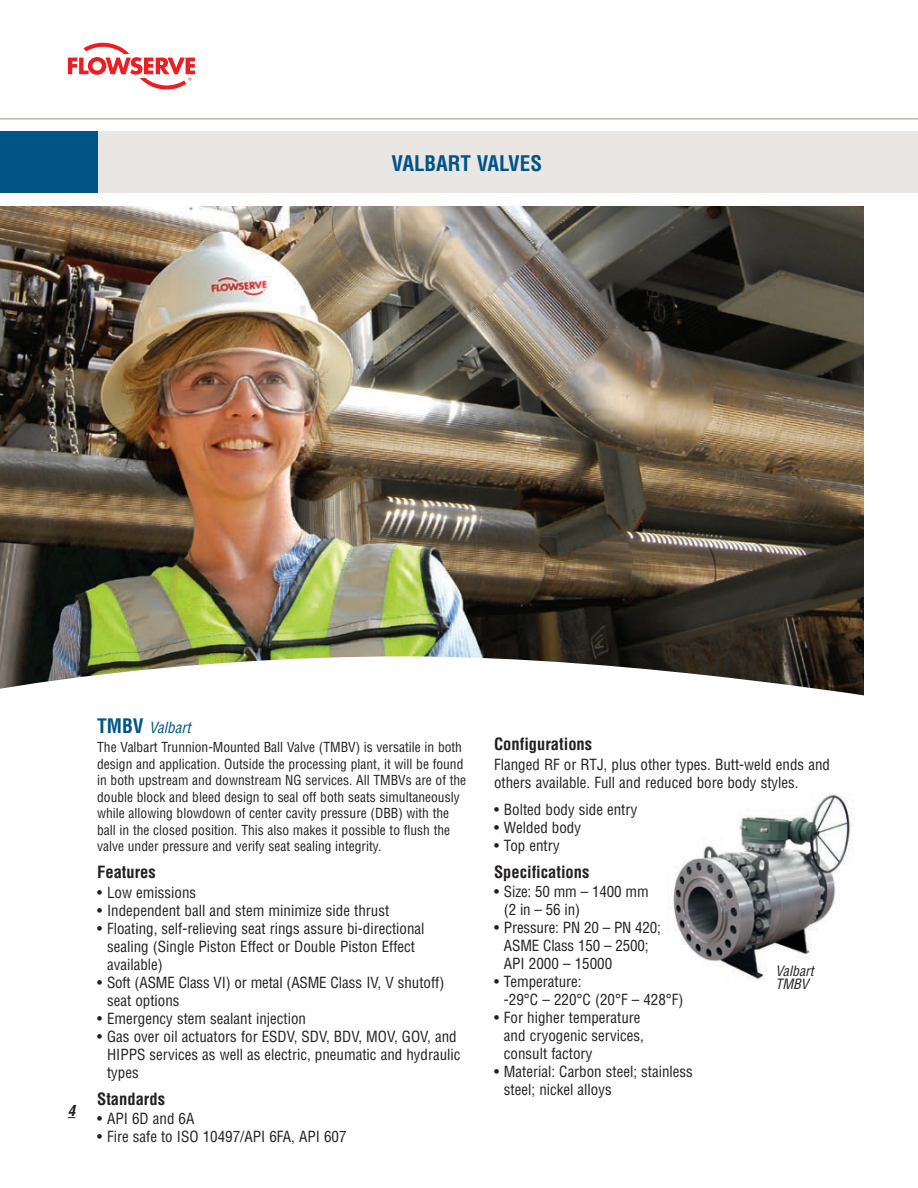
<style>
.page{position:relative;width:918px;height:1188px;background:#fff}
.page>*{position:absolute;margin:0;border:0;box-sizing:border-box;transform-origin:0 0}
.FCD-TOC_header{font:700 condensed 21px "Helvetica LT Std";color:#005486}
.FCD-Prod_Features{font:700 condensed 16.5px "Helvetica LT Std";color:#231f20}
.FCD-Prod_Desc{font:condensed 15px/18px "Helvetica LT Std";color:#231f20}
.FCD-Pump_Titles{font:italic condensed 15px "Helvetica LT Std";color:#005486}
.MB-Body_Copy{font:italic 700 condensed 15px "Helvetica LT Std";color:#231f20}
.t1{font:italic condensed 13.8px/13px "Helvetica LT Std";color:#231f20}
.FCD-Prod_Desc-2{font:condensed 13.5px/16.5px "Helvetica LT Std";color:#231f20}
.s1{font-weight:700;font-style:normal;font-size:19.5px}
</style>
<div class="page">
<div style="left:97px;top:131px;width:821px;height:62px;background:#eae6e3"></div>
<svg style="left:68px;top:43px;width:127px;height:47px"></svg>
<hr style="left:0;top:119px;width:918px;height:1px;background:#a1968b">
<div style="left:0;top:132px;width:97px;height:61px;background:#005486"></div>
<img style="left:0;top:207px;width:864px;height:449px">
<svg style="left:0;top:656px;width:864px;height:40px"></svg>
<img style="left:673px;top:794px;width:180px;height:187px">
<p class="FCD-TOC_header" style="left:392px;top:150px;width:152px">VALBART VALVES</p>
<p class="MB-Body_Copy" style="left:68px;top:1101px;width:9px">4</p>
<p class="FCD-Pump_Titles" style="left:97px;top:718px;width:95px"><span class="s1">TMBV</span> Valbart</p>
<p class="FCD-Prod_Desc-2" style="left:97px;top:739px;width:371px">The Valbart Trunnion-Mounted Ball Valve (TMBV) is versatile in both design and application. Outside the processing plant, it will be found in both upstream and downstream NG services. All TMBVs are of the double block and bleed design to seal off both seats simultaneously while allowing blowdown of center cavity pressure (DBB) with the ball in the closed position. This also makes it possible to flush the valve under pressure and verify seat sealing integrity.</p>
<p class="FCD-Prod_Features" style="left:97px;top:862px;width:60px">Features</p>
<p class="FCD-Prod_Desc" style="left:97px;top:883px;width:100px">• Low emissions</p>
<p class="FCD-Prod_Desc" style="left:97px;top:901px;width:294px">• Independent ball and stem minimize side thrust</p>
<p class="FCD-Prod_Desc" style="left:107px;top:919px;width:319px;text-indent:-10px">• Floating, self-relieving seat rings assure bi-directional sealing (Single Piston Effect or Double Piston Effect available)</p>
<p class="FCD-Prod_Desc" style="left:107px;top:973px;width:339px;text-indent:-10px">• Soft (ASME Class VI) or metal (ASME Class IV, V shutoff) seat options</p>
<p class="FCD-Prod_Desc" style="left:97px;top:1009px;width:210px">• Emergency stem sealant injection</p>
<p class="FCD-Prod_Desc" style="left:107px;top:1027px;width:355px;text-indent:-10px">• Gas over oil actuators for ESDV, SDV, BDV, MOV, GOV, and<br>HIPPS services as well as electric, pneumatic and hydraulic types</p>
<p class="FCD-Prod_Features" style="left:97px;top:1089px;width:69px">Standards</p>
<p class="FCD-Prod_Desc" style="left:97px;top:1110px;width:99px">• API 6D and 6A</p>
<p class="FCD-Prod_Desc" style="left:97px;top:1128px;width:251px">• Fire safe to ISO 10497/API 6FA, API 607</p>
<p class="FCD-Prod_Features" style="left:494px;top:734px;width:100px">Configurations</p>
<p class="FCD-Prod_Desc" style="left:494px;top:755px;width:337px">Flanged RF or RTJ, plus other types. Butt-weld ends and others available. Full and reduced bore body styles.</p>
<p class="FCD-Prod_Desc" style="left:494px;top:800px;width:145px">• Bolted body side entry</p>
<p class="FCD-Prod_Desc" style="left:494px;top:818px;width:89px">• Welded body</p>
<p class="FCD-Prod_Desc" style="left:494px;top:836px;width:67px">• Top entry</p>
<p class="FCD-Prod_Features" style="left:494px;top:861px;width:97px">Specifications</p>
<p class="FCD-Prod_Desc" style="left:504px;top:883px;width:146px;text-indent:-10px">• Size: 50 mm – 1400 mm (2 in – 56 in)</p>
<p class="FCD-Prod_Desc" style="left:504px;top:919px;width:159px;text-indent:-10px">• Pressure: PN 20 – PN 420;<br>ASME Class 150 – 2500;<br>API 2000 – 15000</p>
<p class="FCD-Prod_Desc" style="left:504px;top:973px;width:181px;text-indent:-10px">• Temperature:<br>-29°C – 220°C (20°F – 428°F)</p>
<p class="FCD-Prod_Desc" style="left:504px;top:1009px;width:141px;text-indent:-10px">• For higher temperature and cryogenic services, consult factory</p>
<p class="FCD-Prod_Desc" style="left:504px;top:1063px;width:190px;text-indent:-10px">• Material: Carbon steel; stainless steel; nickel alloys</p>
<p class="t1" style="left:775px;top:965px;width:40px">Valbart<br>TMBV</p>
</div>
